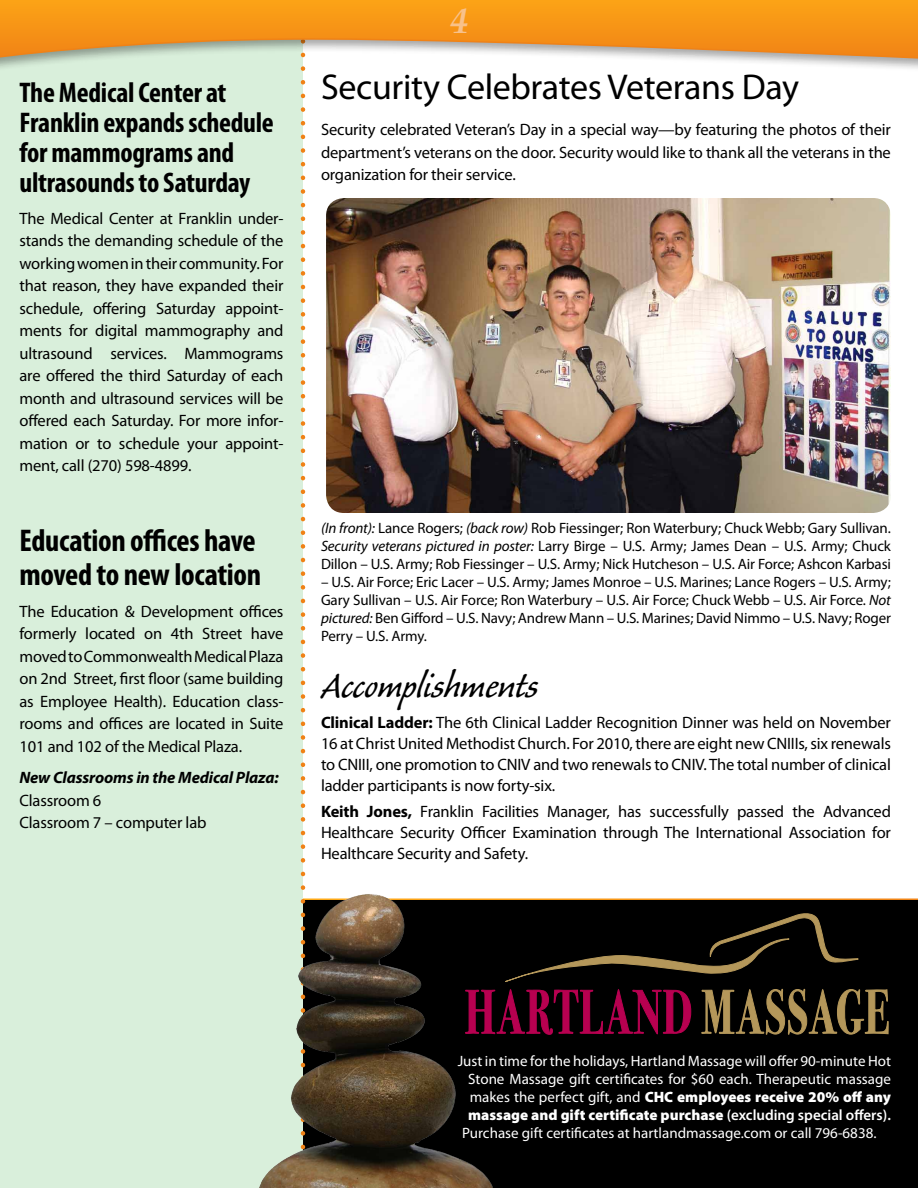
<style>
.page{position:relative;width:918px;height:1188px;background:#fff}
.page>*{position:absolute;margin:0;border:0;box-sizing:border-box;transform-origin:0 0}
.t1{font:45px "Caliban";letter-spacing:-.01em;color:#000}
.t2{font:36px "Myriad Pro";letter-spacing:-.01em;color:#000}
.t3{font:italic 700 36px "Palatino";color:#f8c18a}
.t4{font:700 condensed 31.5px/34.5px "Myriad Pro";color:#000}
.t5{font:700 condensed 28.5px/30px "Myriad Pro";letter-spacing:-.01em;color:#000}
.t6{font:16.5px/22.5px "Myriad Pro";letter-spacing:-.01em;color:#000;text-align:justify}
.t7{font:italic 700 16.5px "Myriad Pro";letter-spacing:-.01em;color:#000}
.t8{font:15px/18px "Myriad Pro";letter-spacing:-.01em;color:#000;text-align:justify}
.t9{font:15px "Myriad Pro";color:#fff}
.t10{font:900 15px "Myriad Pro";color:#fff}
.s1{font-style:italic}
.s2{font-weight:700}
.s3{font-weight:400}
.s4{font-weight:600}
</style>
<div class="page">
<div style="left:494px;top:898px;width:424px;height:290px;background:#000"></div>
<div style="left:0;top:0;width:303px;height:1188px;background:#d9efdb"></div>
<svg style="left:301px;top:80px;width:4px;height:810px"></svg>
<div style="left:0;top:0;width:918px;height:72px;background:#000;opacity:.35"></div>
<svg style="left:0;top:0;width:918px;height:60px;background:#eea43e"></svg>
<img style="left:326px;top:198px;width:565px;height:315px">
<img style="left:259px;top:894px;width:235px;height:294px">
<svg style="left:465px;top:912px;width:424px;height:123px;background:#231110"></svg>
<h3 class="t5" style="left:20px;top:77px;width:256px">The Medical Center at<br>Franklin expands schedule for mammograms and ultrasounds to Saturday</h3>
<p class="t6" style="left:20px;top:207px;width:266px">The Medical Center at Franklin under&shy;stands the demanding schedule of the working women in their community. For that reason, they have expanded their schedule, offering Saturday appoint&shy;ments for digital mammography and ultrasound services. Mammograms are offered the third Saturday of each month and ultrasound services will be offered each Saturday. For more infor&shy;mation or to schedule your appoint&shy;ment, call (270) 598-4899.</p>
<h3 class="t4" style="left:20px;top:522px;width:243px">Education offices have moved to new location</h3>
<p class="t6" style="left:20px;top:600px;width:266px">The Education &amp; Development offices formerly located on 4th Street have moved to Commonwealth Medical Plaza on 2nd Street, first floor (same building as Employee Health). Education class&shy;rooms and offices are located in Suite 101 and 102 of the Medical Plaza.</p>
<p class="t7" style="left:20px;top:767px;width:261px">New Classrooms in the Medical Plaza:</p>
<p class="t6" style="left:20px;top:789px;width:189px">Classroom 6<br>Classroom 7 – computer lab</p>
<h2 class="t3" style="left:450px;top:-8px;width:19px">4</h2>
<h2 class="t2" style="left:321px;top:65px;width:480px">Security Celebrates Veterans Day</h2>
<p class="t6" style="left:321px;top:118px;width:572px">Security celebrated Veteran’s Day in a special way—by featuring the photos of their department’s veterans on the door. Security would like to thank all the veterans in the organization for their service.</p>
<p class="t8" style="left:321px;top:519px;width:572px"><span class="s1">(In front):</span> Lance Rogers; <span class="s1">(back row)</span> Rob Fiessinger; Ron Waterbury; Chuck Webb; Gary Sullivan.<br><span class="s1">Security veterans pictured in poster:</span> Larry Birge – U.S. Army; James Dean – U.S. Army; Chuck Dillon – U.S. Army; Rob Fiessinger – U.S. Army; Nick Hutcheson – U.S. Air Force; Ashcon Karbasi</p>
<p class="t8" style="left:321px;top:573px;width:572px">– U.S. Air Force; Eric Lacer – U.S. Army; James Monroe – U.S. Marines; Lance Rogers – U.S. Army; Gary Sullivan – U.S. Air Force; Ron Waterbury – U.S. Air Force; Chuck Webb – U.S. Air Force. <span class="s1">Not pictured:</span> Ben Gifford – U.S. Navy; Andrew Mann – U.S. Marines; David Nimmo – U.S. Navy; Roger Perry – U.S. Army.</p>
<h1 class="t1" style="left:321px;top:663px;width:219px">Accomplishments</h1>
<p class="t6" style="left:321px;top:712px;width:572px;line-height:21px"><span class="s2">Clinical Ladder:</span> The 6th Clinical Ladder Recognition Dinner was held on November 16 at Christ United Methodist Church. For 2010, there are eight new CNIIIs, six renewals to CNIII, one promotion to CNIV and two renewals to CNIV. The total number of clinical ladder participants is now forty-six.</p>
<p class="t6" style="left:321px;top:800px;width:572px;line-height:21px"><span class="s2">Keith Jones,</span> Franklin Facilities Manager, has successfully passed the Advanced Healthcare Security Officer Examination through The International Association for Healthcare Security and Safety.</p>
<p class="t9" style="left:458px;top:1051px;width:435px">Just in time for the holidays, Hartland Massage will offer 90-minute Hot</p>
<p class="t9" style="left:468px;top:1069px;width:424px">Stone Massage gift certificates for $60 each. Therapeutic massage</p>
<p class="t10" style="left:470px;top:1087px;width:423px"><span class="s3">makes the perfect gift, and</span> CHC employees receive 20% off any</p>
<p class="t10" style="left:468px;top:1105px;width:424px">massage and gift certificate purchase <span class="s4">(excluding special offers).</span></p>
<p class="t9" style="left:462px;top:1123px;width:416px">Purchase gift certificates at hartlandmassage.com or call 796-6838.</p>
</div>
